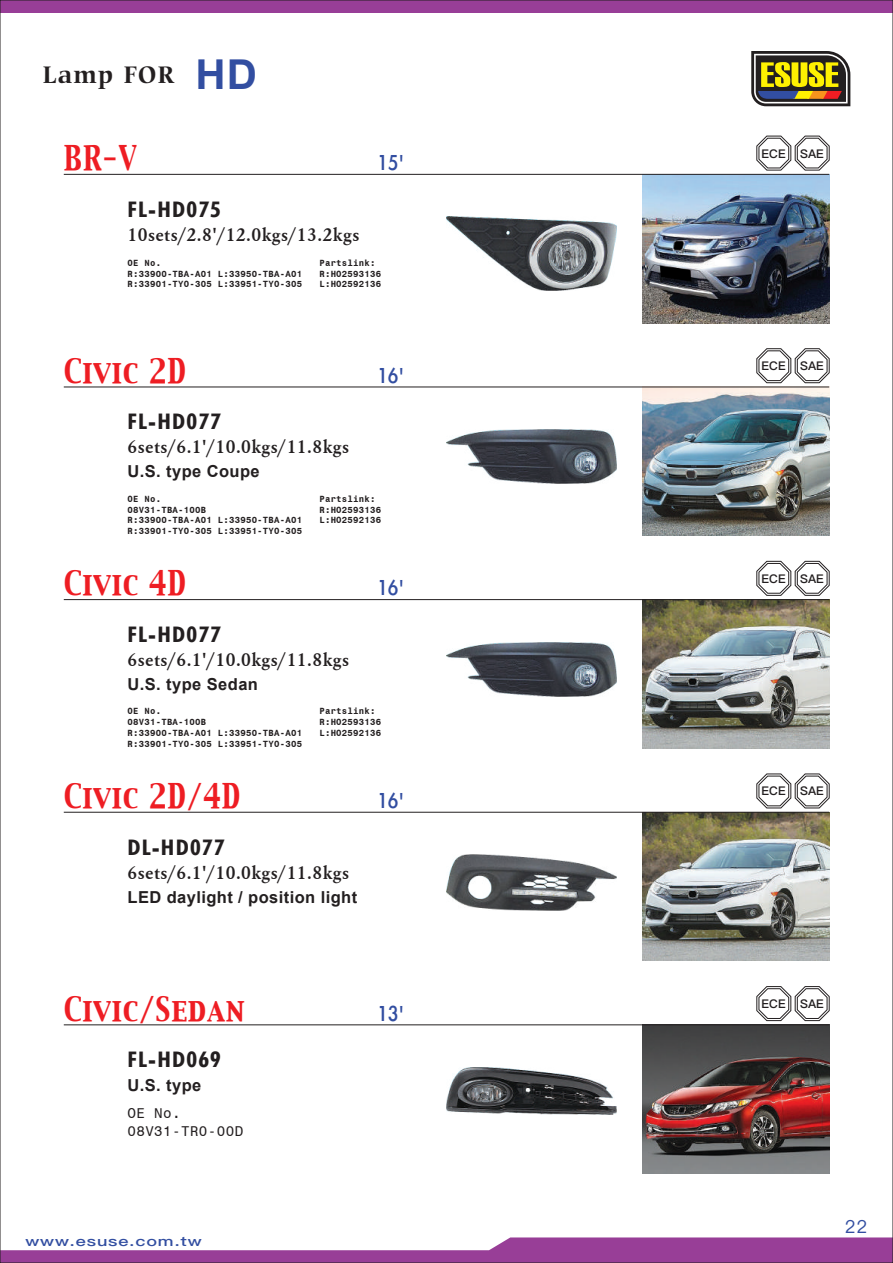
<style>
.page{position:relative;width:893px;height:1263px;background:#fff}
.page>*{position:absolute;margin:0;border:0;box-sizing:border-box;transform-origin:0 0}
.t1{font:29.7px "Capitals";letter-spacing:.025em;color:#ee1d23;scale:.91 1}
.t2{font:700 25.5px "Carmina BT";letter-spacing:.05em;color:#231f20;scale:.94 1}
.t3{font:24.75px "Li Gothic Med";letter-spacing:.025em;color:#324ea1;scale:.87 1}
.t4{font:700 condensed 21.45px "Futura BT";letter-spacing:.05em;color:#231f20;scale:1.14 1}
.t5{font:700 19.5px "Hehen Heb T";letter-spacing:.025em;color:#231f20}
.t6{font:18px "Ping Fang TC";color:#324ea1}
.t7{font:700 16.5px "Arial";letter-spacing:.025em;color:#231f20}
.t8{font:14.25px/17.1px "Monospace 821 BT";letter-spacing:.025em;color:#231f20}
.t9{font:500 13.5px "Ping Fang TC";letter-spacing:.05em;color:#324ea1;scale:1.33 1}
.t10{font:600 12px "Ping Fang TC";color:#231f20}
.t11{font:700 9px "Monospace 821 BT";letter-spacing:.025em;color:#231f20}
.s1{font-family:"Arial";font-size:41.1px;color:#324ea1}
</style>
<div class="page">
<img style="left:642px;top:1025px;width:187px;height:149px">
<img style="left:446px;top:1067px;width:170px;height:48px">
<img style="left:642px;top:813px;width:187px;height:148px">
<img style="left:446px;top:855px;width:170px;height:56px">
<img style="left:642px;top:600px;width:187px;height:148px">
<img style="left:446px;top:642px;width:170px;height:54px">
<img style="left:642px;top:388px;width:187px;height:148px">
<img style="left:446px;top:429px;width:170px;height:55px">
<img style="left:642px;top:175px;width:187px;height:148px">
<hr style="left:64px;top:174px;width:765px;height:1px;background:#231f20">
<svg style="left:756px;top:348px;width:74px;height:36px"></svg>
<svg style="left:756px;top:561px;width:74px;height:35px"></svg>
<svg style="left:756px;top:773px;width:74px;height:36px"></svg>
<svg style="left:756px;top:986px;width:74px;height:36px"></svg>
<svg style="left:756px;top:135px;width:74px;height:36px"></svg>
<hr style="left:64px;top:387px;width:765px;height:1px;background:#231f20">
<hr style="left:64px;top:599px;width:765px;height:1px;background:#231f20">
<hr style="left:64px;top:812px;width:765px;height:1px;background:#231f20">
<hr style="left:64px;top:1024px;width:765px;height:1px;background:#231f20">
<svg style="left:2px;top:1237px;width:889px;height:24px"></svg>
<div style="left:0;top:0;width:893px;height:13px;background:#983e97"></div>
<svg style="left:751px;top:51px;width:99px;height:55px;background:#7e7437"></svg>
<img style="left:446px;top:217px;width:171px;height:74px">
<h2 class="t2" style="left:42px;top:60px;width:230px">Lamp FOR <span class="s1">HD</span></h2>
<h1 class="t1" style="left:64px;top:138px;width:82px">BR-V</h1>
<h3 class="t4" style="left:128px;top:196px;width:84px">FL-HD075</h3>
<h3 class="t5" style="left:128px;top:222px;width:233px">10sets/2.8'/12.0kgs/13.2kgs</h3>
<h3 class="t3" style="left:378px;top:150px;width:32px">15'</h3>
<p class="t11" style="left:128px;top:257px;width:35px">OE No.</p>
<p class="t11" style="left:319px;top:257px;width:58px">Partslink:</p>
<p class="t11" style="left:128px;top:268px;width:176px">R:33900-TBA-A01 L:33950-TBA-A01</p>
<p class="t11" style="left:319px;top:268px;width:63px">R:HO2593136</p>
<p class="t11" style="left:128px;top:279px;width:176px">R:33901-TYO-305 L:33951-TYO-305</p>
<p class="t11" style="left:319px;top:279px;width:63px">L:HO2592136</p>
<h1 class="t1" style="left:64px;top:350px;width:136px">Civic 2D</h1>
<h3 class="t4" style="left:128px;top:409px;width:84px">FL-HD077</h3>
<h3 class="t5" style="left:128px;top:434px;width:223px">6sets/6.1'/10.0kgs/11.8kgs</h3>
<h3 class="t7" style="left:128px;top:461px;width:134px">U.S. type Coupe</h3>
<h3 class="t3" style="left:378px;top:362px;width:32px">16'</h3>
<p class="t11" style="left:128px;top:493px;width:35px">OE No.</p>
<p class="t11" style="left:319px;top:493px;width:58px">Partslink:</p>
<p class="t11" style="left:128px;top:504px;width:80px">08V31-TBA-100B</p>
<p class="t11" style="left:319px;top:504px;width:63px">R:HO2593136</p>
<p class="t11" style="left:128px;top:515px;width:176px">R:33900-TBA-A01 L:33950-TBA-A01</p>
<p class="t11" style="left:319px;top:515px;width:63px">L:HO2592136</p>
<p class="t11" style="left:128px;top:525px;width:176px">R:33901-TYO-305 L:33951-TYO-305</p>
<h1 class="t1" style="left:64px;top:563px;width:136px">Civic 4D</h1>
<h3 class="t4" style="left:128px;top:621px;width:84px">FL-HD077</h3>
<h3 class="t5" style="left:128px;top:647px;width:223px">6sets/6.1'/10.0kgs/11.8kgs</h3>
<h3 class="t7" style="left:128px;top:673px;width:132px">U.S. type Sedan</h3>
<h3 class="t3" style="left:378px;top:575px;width:32px">16'</h3>
<p class="t11" style="left:128px;top:706px;width:35px">OE No.</p>
<p class="t11" style="left:319px;top:706px;width:58px">Partslink:</p>
<p class="t11" style="left:128px;top:716px;width:80px">08V31-TBA-100B</p>
<p class="t11" style="left:319px;top:716px;width:63px">R:HO2593136</p>
<p class="t11" style="left:128px;top:727px;width:176px">R:33900-TBA-A01 L:33950-TBA-A01</p>
<p class="t11" style="left:319px;top:727px;width:63px">L:HO2592136</p>
<p class="t11" style="left:128px;top:738px;width:176px">R:33901-TYO-305 L:33951-TYO-305</p>
<h1 class="t1" style="left:64px;top:776px;width:196px">Civic 2D/4D</h1>
<h3 class="t4" style="left:128px;top:834px;width:87px">DL-HD077</h3>
<h3 class="t5" style="left:128px;top:860px;width:223px">6sets/6.1'/10.0kgs/11.8kgs</h3>
<h3 class="t7" style="left:128px;top:886px;width:231px">LED daylight / position light</h3>
<h3 class="t3" style="left:378px;top:787px;width:32px">16'</h3>
<h1 class="t1" style="left:64px;top:988px;width:201px">Civic/Sedan</h1>
<h3 class="t4" style="left:128px;top:1047px;width:84px">FL-HD069</h3>
<h3 class="t7" style="left:128px;top:1074px;width:75px">U.S. type</h3>
<h3 class="t8" style="left:128px;top:1105px;width:117px">OE No.<br>08V31-TR0-00D</h3>
<h3 class="t3" style="left:378px;top:1000px;width:32px">13'</h3>
<h3 class="t9" style="left:26px;top:1233px;width:134px">www.esuse.com.tw</h3>
<h3 class="t10" style="left:762px;top:146px;width:64px">ECE SAE</h3>
<h3 class="t10" style="left:762px;top:359px;width:64px">ECE SAE</h3>
<h3 class="t10" style="left:762px;top:571px;width:64px">ECE SAE</h3>
<h3 class="t10" style="left:762px;top:784px;width:64px">ECE SAE</h3>
<h3 class="t10" style="left:762px;top:996px;width:64px">ECE SAE</h3>
<h3 class="t6" style="left:845px;top:1216px;width:24px">22</h3>
</div>
